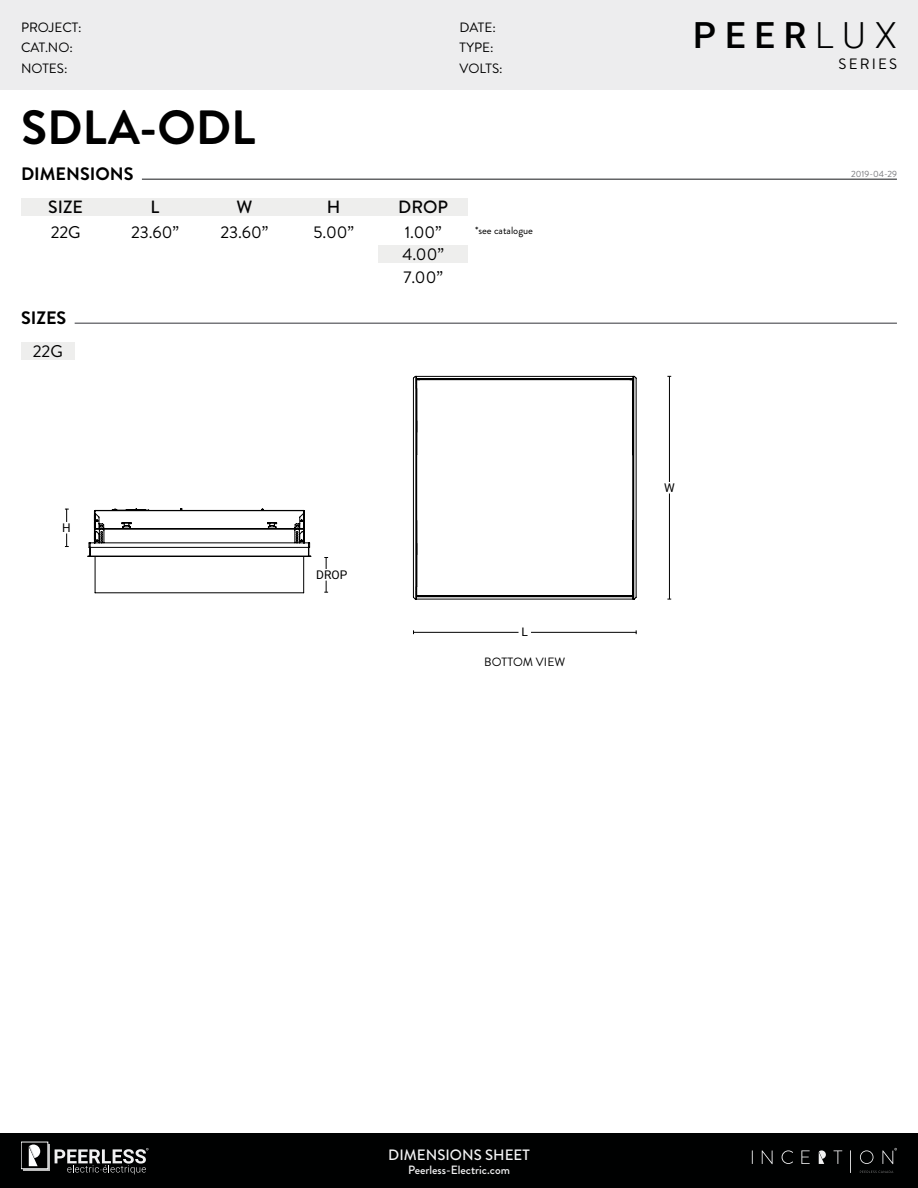
<style>
.page{position:relative;width:918px;height:1188px;background:#fff}
.page>*{position:absolute;margin:0;border:0;box-sizing:border-box;transform-origin:0 0}
.t1{font:700 48px "Brandon Grotesque";color:#000}
.t2{font:500 36px "Roboto";color:#000101}
.t3{font:700 18px "Brandon Grotesque";color:#000}
.t4{font:500 17.7px "Brandon Grotesque";color:#030304}
.t5{font:16.95px/22.2px "Brandon Grotesque";color:#000}
.t6{font:500 15px "Brandon Grotesque";color:#f3f3f4}
.t7{font:15px "Brandon Grotesque";letter-spacing:.14em;color:#000}
.t8{font:13.5px/20.7px "Brandon Grotesque";color:#000}
.t9{font:500 12px "Brandon Grotesque";color:#f3f3f4}
.t10{font:12px "Brandon Grotesque";color:#000}
.t11{font:12px "Roboto";color:#000}
.t12{font:10.5px "Brandon Grotesque";color:#000}
.t13{font:9px "Brandon Grotesque";color:#76777b}
.s1{font-weight:300}
</style>
<div class="page">
<div style="left:0;top:1133px;width:918px;height:55px;background:#000101"></div>
<svg style="left:752px;top:1150px;width:1px;height:14px"></svg>
<svg style="left:762px;top:1150px;width:11px;height:14px"></svg>
<svg style="left:782px;top:1150px;width:11px;height:14px"></svg>
<svg style="left:801px;top:1150px;width:9px;height:14px"></svg>
<svg style="left:833px;top:1150px;width:9px;height:14px"></svg>
<svg style="left:850px;top:1150px;width:1px;height:23px"></svg>
<svg style="left:860px;top:1150px;width:13px;height:14px"></svg>
<svg style="left:882px;top:1148px;width:15px;height:16px"></svg>
<svg style="left:860px;top:1171px;width:33px;height:2px"></svg>
<svg style="left:819px;top:1150px;width:7px;height:14px"></svg>
<div style="left:23px;top:1144px;width:27px;height:27px;background:#c7c7c7"></div>
<div style="left:21px;top:1142px;width:27px;height:27px;background:#000"></div>
<svg style="left:29px;top:1145px;width:11px;height:21px"></svg>
<svg style="left:55px;top:1148px;width:93px;height:26px"></svg>
<div style="left:0;top:0;width:918px;height:90px;background:#ededee"></div>
<hr style="left:75px;top:322px;width:822px;height:2px;background:#76777b">
<hr style="left:142px;top:178px;width:755px;height:2px;background:#636466">
<div style="left:21px;top:198px;width:447px;height:18px;background:#eeeeed"></div>
<div style="left:378px;top:245px;width:90px;height:18px;background:#eeeeed"></div>
<div style="left:21px;top:342px;width:54px;height:18px;background:#eeeeed"></div>
<svg style="left:87px;top:508px;width:225px;height:86px"></svg>
<svg style="left:412px;top:375px;width:225px;height:225px"></svg>
<hr style="left:413px;top:632px;width:224px;height:1px;background:#000">
<hr style="left:66px;top:509px;width:1px;height:38px;background:#000">
<hr style="left:669px;top:376px;width:1px;height:223px;background:#000">
<div style="left:62px;top:522px;width:9px;height:11px;background:#fff"></div>
<div style="left:661px;top:482px;width:17px;height:11px;background:#fff"></div>
<div style="left:519px;top:627px;width:12px;height:10px;background:#fff"></div>
<hr style="left:326px;top:557px;width:1px;height:35px;background:#000">
<div style="left:308px;top:570px;width:48px;height:10px;background:#fff"></div>
<p class="t8" style="left:21px;top:17px;width:62px">PROJECT:<br>CAT.NO:<br>NOTES:</p>
<p class="t8" style="left:460px;top:17px;width:45px">DATE:<br>TYPE:<br>VOLTS:</p>
<h2 class="t2" style="left:693px;top:10px;width:205px">PEER<span class="s1">LUX</span></h2>
<p class="t7" style="left:839px;top:54px;width:60px">SERIES</p>
<h1 class="t1" style="left:21px;top:94px;width:236px">SDLA-ODL</h1>
<p class="t3" style="left:21px;top:161px;width:114px">DIMENSIONS</p>
<p class="t4" style="left:48px;top:194px;width:36px">SIZE</p>
<p class="t4" style="left:151px;top:194px;width:10px">L</p>
<p class="t4" style="left:236px;top:194px;width:17px">W</p>
<p class="t4" style="left:327px;top:194px;width:15px">H</p>
<p class="t4" style="left:398px;top:194px;width:51px">DROP</p>
<p class="t5" style="left:51px;top:222px;width:32px">22G</p>
<p class="t5" style="left:131px;top:222px;width:49px">23.60”</p>
<p class="t5" style="left:220px;top:222px;width:49px">23.60”</p>
<p class="t5" style="left:314px;top:222px;width:42px">5.00”</p>
<p class="t5" style="left:403px;top:222px;width:43px">1.00”<br>4.00”<br>7.00”</p>
<p class="t3" style="left:21px;top:305px;width:47px">SIZES</p>
<p class="t5" style="left:33px;top:340px;width:32px">22G</p>
<p class="t12" style="left:475px;top:223px;width:59px">*see catalogue</p>
<p class="t11" style="left:62px;top:519px;width:10px">H</p>
<p class="t11" style="left:316px;top:566px;width:33px">DROP</p>
<p class="t11" style="left:522px;top:623px;width:8px">L</p>
<p class="t10" style="left:484px;top:654px;width:82px">BOTTOM VIEW</p>
<p class="t11" style="left:664px;top:479px;width:12px">W</p>
<p class="t13" style="left:851px;top:168px;width:47px">2019-04-29</p>
<p class="t6" style="left:388px;top:1145px;width:143px">DIMENSIONS SHEET</p>
<p class="t9" style="left:408px;top:1161px;width:103px">Peerless-Electric.com</p>
</div>
